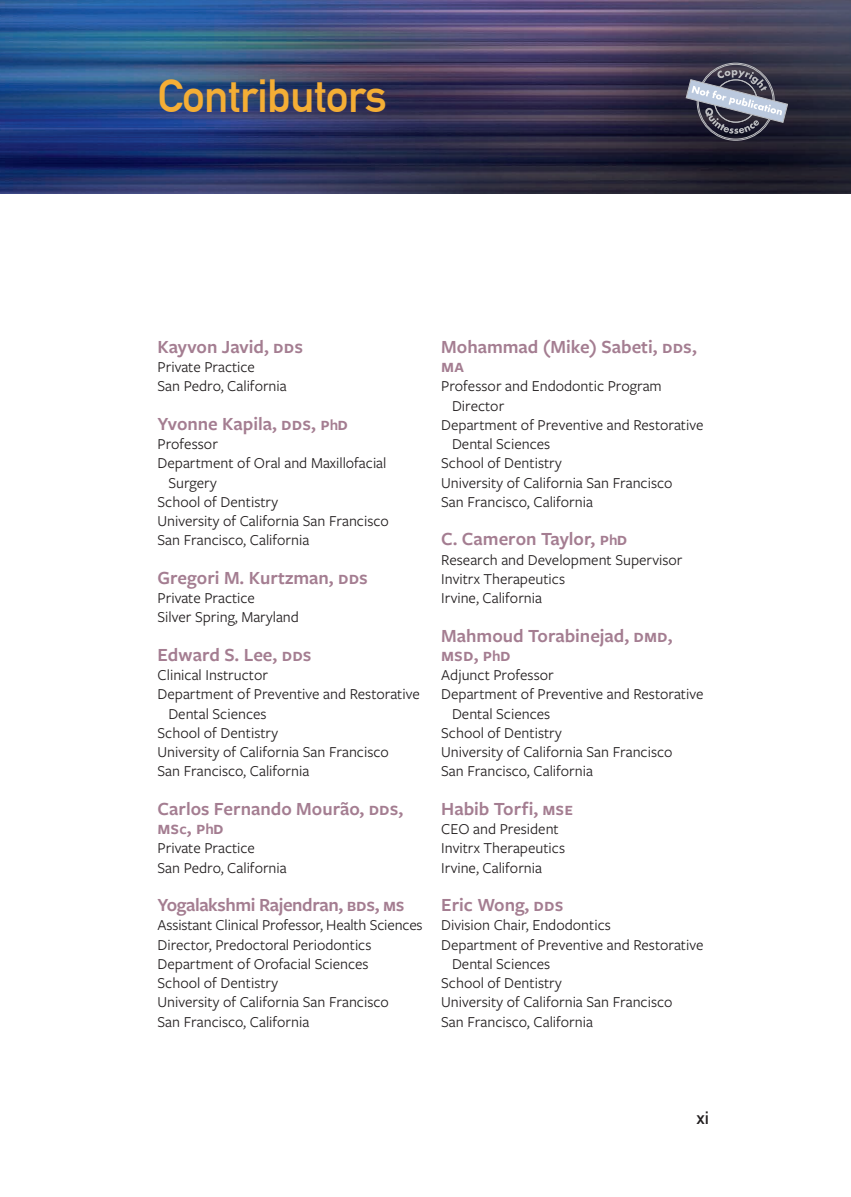
<style>
.page{position:relative;width:851px;height:1197px;background:#fff}
.page>*{position:absolute;margin:0;border:0;box-sizing:border-box;transform-origin:0 0}
.t1{font:700 45.5px "DIN Alternate";letter-spacing:-.015em;color:#f4ae35}
.t2{font:600 19.25px/19.2px "Freight Sans Pro";color:#a47d91}
.t3{font:600 19.25px "Freight Sans Pro";letter-spacing:-.02em;color:#a47d91}
.t4{font:700 17.5px "DIN Alternate";color:#231f20}
.t5{font:15.75px/19.2px "Freight Sans Pro";color:#231f20}
.s1{font-size:15.75px}
</style>
<div class="page">
<img style="left:0;top:0;width:850px;height:193px">
<svg style="left:685px;top:63px;width:103px;height:77px;background:#5f6070"></svg>
<h1 class="t1" style="left:158px;top:61px;width:231px">Contributors</h1>
<p class="t2" style="left:158px;top:336px;width:147px">Kayvon Javid, dds</p>
<p class="t5" style="left:158px;top:357px;width:131px">Private Practice<br>San Pedro, California</p>
<p class="t2" style="left:158px;top:413px;width:192px">Yvonne Kapila, dds, p<span class="s1">h</span>d</p>
<p class="t5" style="left:158px;top:434px;width:62px">Professor</p>
<p class="t5" style="left:158px;top:453px;width:230px">Department of Oral and Maxillofacial</p>
<p class="t5" style="left:168px;top:472px;width:50px">Surgery</p>
<p class="t5" style="left:158px;top:491px;width:122px">School of Dentistry</p>
<p class="t5" style="left:158px;top:511px;width:233px">University of California San Francisco</p>
<p class="t5" style="left:158px;top:530px;width:153px">San Francisco, California</p>
<p class="t2" style="left:158px;top:567px;width:212px">Gregori M. Kurtzman, dds</p>
<p class="t5" style="left:158px;top:588px;width:143px">Private Practice<br>Silver Spring, Maryland</p>
<p class="t2" style="left:158px;top:644px;width:156px">Edward S. Lee, dds</p>
<p class="t5" style="left:158px;top:665px;width:112px">Clinical Instructor</p>
<p class="t5" style="left:158px;top:684px;width:264px">Department of Preventive and Restorative</p>
<p class="t5" style="left:168px;top:703px;width:100px">Dental Sciences</p>
<p class="t5" style="left:158px;top:722px;width:122px">School of Dentistry</p>
<p class="t5" style="left:158px;top:742px;width:233px">University of California San Francisco</p>
<p class="t5" style="left:158px;top:761px;width:153px">San Francisco, California</p>
<p class="t2" style="left:158px;top:798px;width:247px">Carlos Fernando Mourão, dds, ms<span class="s1">c</span>, p<span class="s1">h</span>d</p>
<p class="t5" style="left:158px;top:838px;width:131px">Private Practice<br>San Pedro, California</p>
<p class="t3" style="left:158px;top:892px;width:248px">Yogalakshmi Rajendran, bds, ms</p>
<p class="t5" style="left:158px;top:915px;width:266px">Assistant Clinical Professor, Health Sciences Director, Predoctoral Periodontics Department of Orofacial Sciences<br>School of Dentistry<br>University of California San Francisco<br>San Francisco, California</p>
<p class="t2" style="left:441px;top:336px;width:257px">Mohammad (Mike) Sabeti, dds, ma</p>
<p class="t5" style="left:441px;top:376px;width:222px">Professor and Endodontic Program</p>
<p class="t5" style="left:452px;top:395px;width:54px">Director</p>
<p class="t5" style="left:441px;top:414px;width:264px">Department of Preventive and Restorative</p>
<p class="t5" style="left:452px;top:434px;width:100px">Dental Sciences</p>
<p class="t5" style="left:441px;top:453px;width:122px">School of Dentistry</p>
<p class="t5" style="left:441px;top:472px;width:233px">University of California San Francisco</p>
<p class="t5" style="left:441px;top:491px;width:153px">San Francisco, California</p>
<p class="t2" style="left:441px;top:529px;width:188px">C. Cameron Taylor, p<span class="s1">h</span>d</p>
<p class="t5" style="left:441px;top:549px;width:243px">Research and Development Supervisor<br>Invitrx Therapeutics<br>Irvine, California</p>
<p class="t2" style="left:441px;top:625px;width:233px">Mahmoud Torabinejad, dmd, msd, p<span class="s1">h</span>d</p>
<p class="t5" style="left:441px;top:665px;width:114px">Adjunct Professor</p>
<p class="t5" style="left:441px;top:684px;width:264px">Department of Preventive and Restorative</p>
<p class="t5" style="left:452px;top:703px;width:100px">Dental Sciences</p>
<p class="t5" style="left:441px;top:722px;width:122px">School of Dentistry</p>
<p class="t5" style="left:441px;top:742px;width:233px">University of California San Francisco</p>
<p class="t5" style="left:441px;top:761px;width:153px">San Francisco, California</p>
<p class="t2" style="left:441px;top:798px;width:133px">Habib Torfi, mse</p>
<p class="t5" style="left:441px;top:819px;width:125px">CEO and President<br>Invitrx Therapeutics<br>Irvine, California</p>
<p class="t2" style="left:441px;top:895px;width:124px">Eric Wong, dds</p>
<p class="t5" style="left:441px;top:915px;width:171px">Division Chair, Endodontics</p>
<p class="t5" style="left:441px;top:934px;width:264px">Department of Preventive and Restorative</p>
<p class="t5" style="left:452px;top:953px;width:100px">Dental Sciences</p>
<p class="t5" style="left:441px;top:973px;width:122px">School of Dentistry</p>
<p class="t5" style="left:441px;top:992px;width:233px">University of California San Francisco</p>
<p class="t5" style="left:441px;top:1011px;width:153px">San Francisco, California</p>
<p class="t4" style="left:696px;top:1105px;width:14px">xi</p>
</div>
